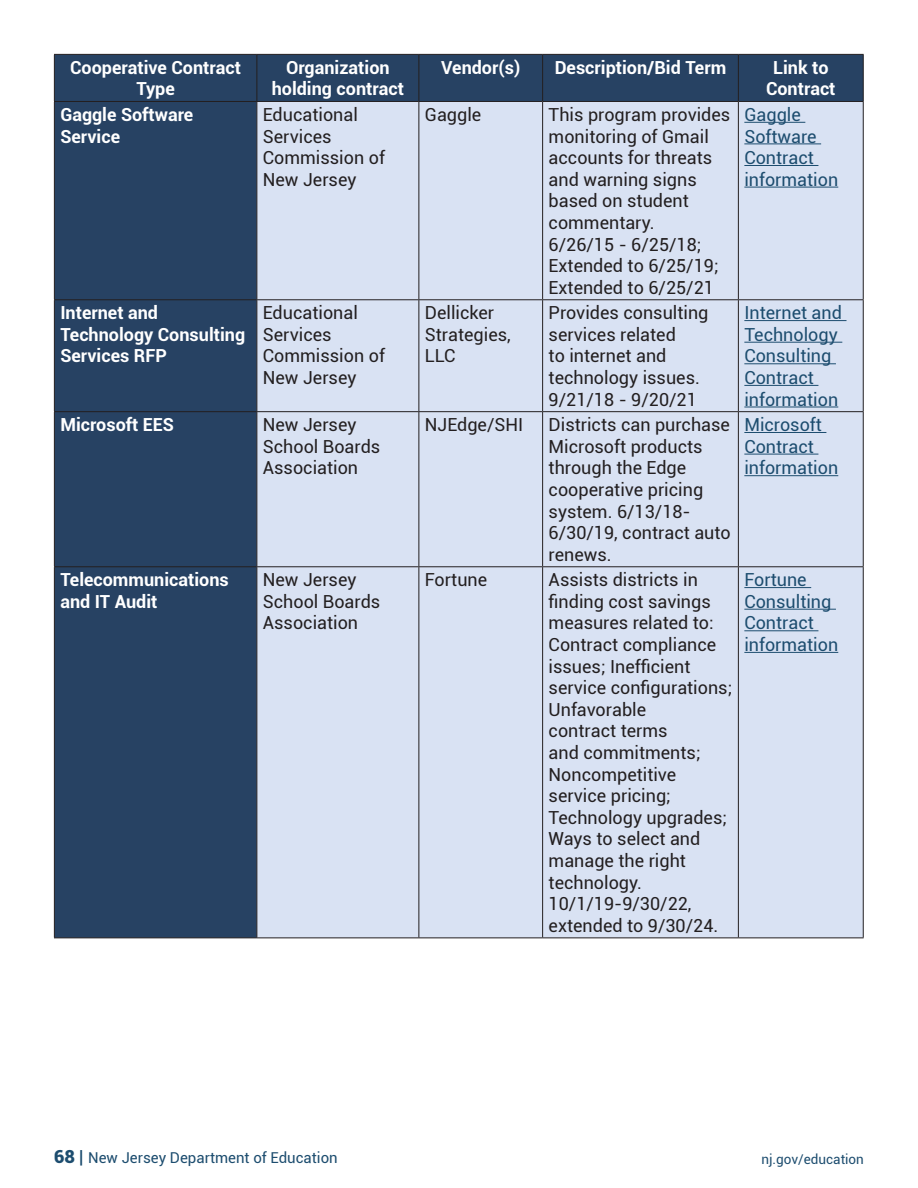
<style>
.page{position:relative;width:918px;height:1188px;background:#fff}
.page>*{position:absolute;margin:0;border:0;box-sizing:border-box;transform-origin:0 0}
.t1{font:18px/21.6px "Roboto";color:#231f20}
.t2{font:700 18px/21.6px "Roboto";color:#fff;text-align:center}
.t3{font:18px/21.6px "Roboto";color:#1d4d6f}
.t4{font:15px "Roboto";color:#1d4d6f}
.t5{font:13.5px "Roboto";color:#1d4d6f}
.s1{font-weight:900;font-size:18px}
.s2{font-size:18px}
</style>
<div class="page">
<div style="left:55px;top:55px;width:808px;height:883px;background:#274263"></div>
<div style="left:257px;top:102px;width:606px;height:836px;background:#d9e2f3"></div>
<hr style="left:54px;top:54px;width:203px;height:1px;background:#231f20">
<hr style="left:54px;top:55px;width:1px;height:46px;background:#231f20">
<hr style="left:257px;top:54px;width:162px;height:1px;background:#231f20">
<hr style="left:256px;top:55px;width:1px;height:46px;background:#231f20">
<hr style="left:419px;top:54px;width:124px;height:1px;background:#231f20">
<hr style="left:418px;top:55px;width:1px;height:46px;background:#231f20">
<hr style="left:543px;top:54px;width:195px;height:1px;background:#231f20">
<hr style="left:542px;top:55px;width:1px;height:46px;background:#231f20">
<hr style="left:738px;top:54px;width:126px;height:1px;background:#231f20">
<hr style="left:738px;top:55px;width:1px;height:46px;background:#231f20">
<hr style="left:863px;top:55px;width:1px;height:46px;background:#231f20">
<hr style="left:54px;top:101px;width:203px;height:1px;background:#231f20">
<hr style="left:257px;top:101px;width:162px;height:1px;background:#231f20">
<hr style="left:419px;top:101px;width:124px;height:1px;background:#231f20">
<hr style="left:543px;top:101px;width:195px;height:1px;background:#231f20">
<hr style="left:738px;top:101px;width:126px;height:1px;background:#231f20">
<hr style="left:54px;top:102px;width:1px;height:197px;background:#231f20">
<hr style="left:256px;top:102px;width:1px;height:197px;background:#231f20">
<hr style="left:418px;top:102px;width:1px;height:197px;background:#231f20">
<hr style="left:542px;top:102px;width:1px;height:197px;background:#231f20">
<hr style="left:738px;top:102px;width:1px;height:197px;background:#231f20">
<hr style="left:863px;top:102px;width:1px;height:197px;background:#231f20">
<hr style="left:54px;top:299px;width:203px;height:1px;background:#231f20">
<hr style="left:54px;top:300px;width:1px;height:111px;background:#231f20">
<hr style="left:257px;top:299px;width:162px;height:1px;background:#231f20">
<hr style="left:256px;top:300px;width:1px;height:111px;background:#231f20">
<hr style="left:419px;top:299px;width:124px;height:1px;background:#231f20">
<hr style="left:418px;top:300px;width:1px;height:111px;background:#231f20">
<hr style="left:543px;top:299px;width:195px;height:1px;background:#231f20">
<hr style="left:542px;top:300px;width:1px;height:111px;background:#231f20">
<hr style="left:738px;top:299px;width:126px;height:1px;background:#231f20">
<hr style="left:738px;top:300px;width:1px;height:111px;background:#231f20">
<hr style="left:863px;top:300px;width:1px;height:111px;background:#231f20">
<hr style="left:54px;top:411px;width:203px;height:1px;background:#231f20">
<hr style="left:54px;top:412px;width:1px;height:154px;background:#231f20">
<hr style="left:257px;top:411px;width:162px;height:1px;background:#231f20">
<hr style="left:256px;top:412px;width:1px;height:154px;background:#231f20">
<hr style="left:419px;top:411px;width:124px;height:1px;background:#231f20">
<hr style="left:418px;top:412px;width:1px;height:154px;background:#231f20">
<hr style="left:543px;top:411px;width:195px;height:1px;background:#231f20">
<hr style="left:542px;top:412px;width:1px;height:154px;background:#231f20">
<hr style="left:738px;top:411px;width:126px;height:1px;background:#231f20">
<hr style="left:738px;top:412px;width:1px;height:154px;background:#231f20">
<hr style="left:863px;top:412px;width:1px;height:154px;background:#231f20">
<hr style="left:54px;top:566px;width:203px;height:1px;background:#231f20">
<hr style="left:54px;top:567px;width:1px;height:371px;background:#231f20">
<hr style="left:257px;top:566px;width:162px;height:1px;background:#231f20">
<hr style="left:256px;top:567px;width:1px;height:371px;background:#231f20">
<hr style="left:419px;top:566px;width:124px;height:1px;background:#231f20">
<hr style="left:418px;top:567px;width:1px;height:371px;background:#231f20">
<hr style="left:543px;top:566px;width:195px;height:1px;background:#231f20">
<hr style="left:542px;top:567px;width:1px;height:371px;background:#231f20">
<hr style="left:738px;top:566px;width:126px;height:1px;background:#231f20">
<hr style="left:738px;top:567px;width:1px;height:371px;background:#231f20">
<hr style="left:863px;top:567px;width:1px;height:371px;background:#231f20">
<hr style="left:54px;top:938px;width:203px;height:1px;background:#231f20">
<hr style="left:257px;top:938px;width:162px;height:1px;background:#231f20">
<hr style="left:419px;top:938px;width:124px;height:1px;background:#231f20">
<hr style="left:543px;top:938px;width:195px;height:1px;background:#231f20">
<hr style="left:738px;top:938px;width:126px;height:1px;background:#231f20">
<hr style="left:744px;top:122px;width:61px;height:1px;background:#1d4d6f">
<hr style="left:744px;top:143px;width:77px;height:1px;background:#1d4d6f">
<hr style="left:744px;top:165px;width:74px;height:1px;background:#1d4d6f">
<hr style="left:744px;top:187px;width:94px;height:1px;background:#1d4d6f">
<hr style="left:744px;top:320px;width:103px;height:1px;background:#1d4d6f">
<hr style="left:744px;top:342px;width:98px;height:1px;background:#1d4d6f">
<hr style="left:744px;top:363px;width:92px;height:1px;background:#1d4d6f">
<hr style="left:744px;top:385px;width:74px;height:1px;background:#1d4d6f">
<hr style="left:744px;top:407px;width:94px;height:1px;background:#1d4d6f">
<hr style="left:744px;top:432px;width:82px;height:1px;background:#1d4d6f">
<hr style="left:744px;top:454px;width:74px;height:1px;background:#1d4d6f">
<hr style="left:744px;top:475px;width:94px;height:1px;background:#1d4d6f">
<hr style="left:744px;top:587px;width:67px;height:1px;background:#1d4d6f">
<hr style="left:744px;top:609px;width:92px;height:1px;background:#1d4d6f">
<hr style="left:744px;top:630px;width:74px;height:1px;background:#1d4d6f">
<hr style="left:744px;top:652px;width:94px;height:1px;background:#1d4d6f">
<p class="t2" style="left:70px;top:56px;width:172px">Cooperative Contract<br>Type</p>
<p class="t2" style="left:272px;top:56px;width:134px">Organization holding contract</p>
<p class="t2" style="left:441px;top:56px;width:81px">Vendor(s)</p>
<p class="t2" style="left:555px;top:56px;width:173px">Description/Bid Term</p>
<p class="t2" style="left:766px;top:56px;width:71px">Link to<br>Contract</p>
<p class="t2" style="left:60px;top:103px;width:135px;text-align:left">Gaggle Software<br>Service</p>
<p class="t1" style="left:263px;top:103px;width:124px">Educational<br>Services<br>Commission of<br>New Jersey</p>
<p class="t1" style="left:425px;top:103px;width:58px">Gaggle</p>
<p class="t1" style="left:549px;top:103px;width:183px">This program provides monitoring of Gmail accounts for threats and warning signs based on student commentary.</p>
<p class="t1" style="left:549px;top:233px;width:172px">6/26/15 - 6/25/18;<br>Extended to 6/25/19;<br>Extended to 6/25/21</p>
<p class="t3" style="left:744px;top:103px;width:95px">Gaggle<br>Software<br>Contract information</p>
<p class="t2" style="left:60px;top:301px;width:186px;text-align:left">Internet and<br>Technology Consulting<br>Services RFP</p>
<p class="t1" style="left:263px;top:301px;width:124px">Educational<br>Services<br>Commission of<br>New Jersey</p>
<p class="t1" style="left:425px;top:301px;width:87px">Dellicker<br>Strategies,<br>LLC</p>
<p class="t1" style="left:549px;top:301px;width:161px">Provides consulting services related<br>to internet and technology issues.</p>
<p class="t1" style="left:549px;top:388px;width:150px">9/21/18 - 9/20/21</p>
<p class="t3" style="left:744px;top:301px;width:99px">Internet and<br>Technology<br>Consulting<br>Contract information</p>
<p class="t2" style="left:60px;top:413px;width:115px">Microsoft EES</p>
<p class="t1" style="left:263px;top:413px;width:119px">New Jersey<br>School Boards<br>Association</p>
<p class="t1" style="left:425px;top:413px;width:100px">NJEdge/SHI</p>
<p class="t1" style="left:549px;top:413px;width:184px">Districts can purchase<br>Microsoft products through the Edge cooperative pricing system. 6/13/18-<br>6/30/19, contract auto renews.</p>
<p class="t3" style="left:744px;top:413px;width:95px">Microsoft<br>Contract information</p>
<p class="t2" style="left:60px;top:568px;width:170px;text-align:left">Telecommunications and IT Audit</p>
<p class="t1" style="left:263px;top:568px;width:119px">New Jersey<br>School Boards<br>Association</p>
<p class="t1" style="left:425px;top:568px;width:64px">Fortune</p>
<p class="t1" style="left:549px;top:568px;width:185px">Assists districts in finding cost savings measures related to:<br>Contract compliance issues; Inefficient service configurations;<br>Unfavorable<br>contract terms<br>and commitments;<br>Noncompetitive service pricing;<br>Technology upgrades;<br>Ways to select and manage the right technology.</p>
<p class="t1" style="left:549px;top:892px;width:171px">10/1/19-9/30/22, extended to 9/30/24.</p>
<p class="t3" style="left:744px;top:568px;width:95px">Fortune<br>Consulting<br>Contract information</p>
<p class="t4" style="left:54px;top:1148px;width:285px"><span class="s1">68</span> <span class="s2">|</span> New Jersey Department of Education</p>
<p class="t5" style="left:761px;top:1150px;width:104px">nj.gov/education</p>
</div>
